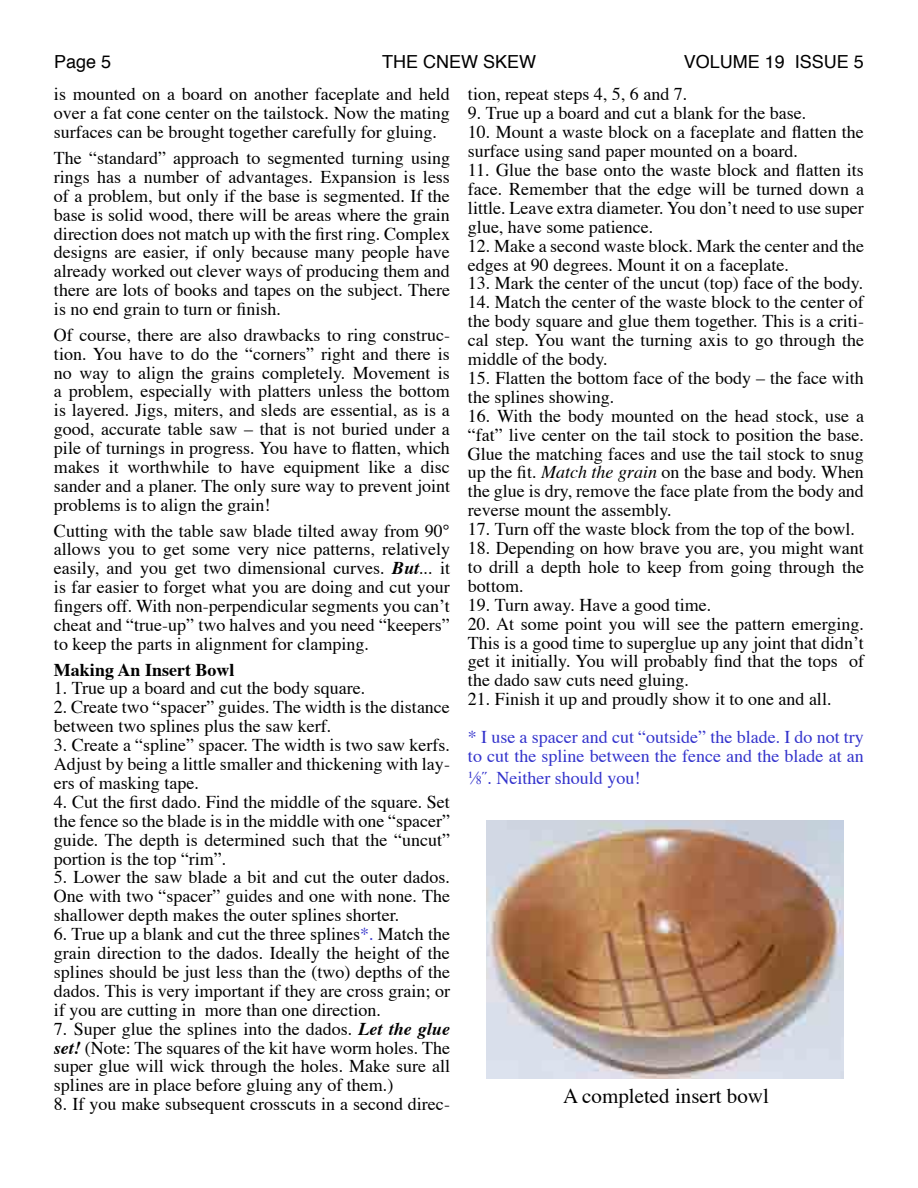
<style>
.page{position:relative;width:918px;height:1188px;background:#fff}
.page>*{position:absolute;margin:0;border:0;box-sizing:border-box;transform-origin:0 0}
.t1{font:21px "Times";color:#000}
.t2{font:18px/18.9px "Times";color:#000;text-align:justify}
.t3{font:18px/18.9px "Times";color:#33c}
.t4{font:18px "Helvetica";color:#000}
.t5{font:700 18px "Times";color:#000}
.s1{font-weight:700;font-style:italic}
.s2{color:#33c}
.s3{font-style:italic}
.s4{font-family:"Times New Roman"}
.s5{font-family:"Times New Roman";font-size:12px}
</style>
<div class="page">
<img style="left:486px;top:821px;width:358px;height:257px">
<p class="t4" style="left:54px;top:49px;width:59px">Page 5</p>
<p class="t4" style="left:382px;top:49px;width:156px">THE CNEW SKEW</p>
<p class="t4" style="left:684px;top:49px;width:182px">VOLUME 19 ISSUE 5</p>
<p class="t2" style="left:54px;top:86px;width:398px">is mounted on a board on another faceplate and held over a fat cone center on the tailstock. Now the mating surfaces can be brought together carefully for gluing.</p>
<p class="t2" style="left:54px;top:150px;width:398px">The “standard” approach to segmented turning using rings has a number of advantages. Expansion is less of a problem, but only if the base is segmented. If the base is solid wood, there will be areas where the grain direction does not match up with the first ring. Complex designs are easier, if only because many people have already worked out clever ways of producing them and there are lots of books and tapes on the subject. There is no end grain to turn or finish.</p>
<p class="t2" style="left:54px;top:326px;width:398px">Of course, there are also drawbacks to ring construc&shy;tion. You have to do the “corners” right and there is no way to align the grains completely. Movement is a problem, especially with platters unless the bottom is layered. Jigs, miters, and sleds are essential, as is a good, accurate table saw – that is not buried under a pile of turnings in progress. You have to flatten, which makes it worthwhile to have equipment like a disc sander and a planer. The only sure way to prevent joint problems is to align the grain!</p>
<p class="t2" style="left:54px;top:522px;width:398px">Cutting with the table saw blade tilted away from 90° allows you to get some very nice patterns, relatively easily, and you get two dimensional curves. <span class="s1">But</span>... it is far easier to forget what you are doing and cut your fingers off. With non-perpendicular segments you canʼt cheat and “true-up” two halves and you need “keepers” to keep the parts in alignment for clamping.</p>
<p class="t5" style="left:54px;top:657px;width:182px">Making An Insert Bowl</p>
<p class="t2" style="left:54px;top:680px;width:313px">1. True up a board and cut the body square.</p>
<p class="t2" style="left:54px;top:699px;width:397px">2. Create two “spacer” guides. The width is the distance between two splines plus the saw kerf.</p>
<p class="t2" style="left:54px;top:737px;width:397px">3. Create a “spline” spacer. The width is two saw kerfs.<br>Adjust by being a little smaller and thickening with lay&shy;ers of masking tape.</p>
<p class="t2" style="left:54px;top:793px;width:398px">4. Cut the first dado. Find the middle of the square. Set the fence so the blade is in the middle with one “spacer” guide. The depth is determined such that the “uncut” portion is the top “rim”.</p>
<p class="t2" style="left:54px;top:869px;width:398px">5. Lower the saw blade a bit and cut the outer dados.<br>One with two “spacer” guides and one with none. The shallower depth makes the outer splines shorter.</p>
<p class="t2" style="left:54px;top:926px;width:397px">6. True up a blank and cut the three splines<span class="s2">*.</span> Match the grain direction to the dados. Ideally the height of the splines should be just less than the (two) depths of the dados. This is very important if they are cross grain; or if you are cutting in more than one direction.</p>
<p class="t2" style="left:54px;top:1020px;width:398px">7. Super glue the splines into the dados. <span class="s1">Let the glue set!</span> (Note: The squares of the kit have worm holes. The super glue will wick through the holes. Make sure all splines are in place before gluing any of them.)</p>
<p class="t2" style="left:54px;top:1096px;width:397px">8. If you make subsequent crosscuts in a second direc-</p>
<p class="t2" style="left:468px;top:86px;width:221px">tion, repeat steps 4, 5, 6 and 7.</p>
<p class="t2" style="left:468px;top:105px;width:340px">9. True up a board and cut a blank for the base.</p>
<p class="t2" style="left:468px;top:124px;width:397px">10. Mount a waste block on a faceplate and flatten the surface using sand paper mounted on a board.</p>
<p class="t2" style="left:468px;top:162px;width:397px">11. Glue the base onto the waste block and flatten its face. Remember that the edge will be turned down a little. Leave extra diameter. You donʼt need to use super glue, have some patience.</p>
<p class="t2" style="left:468px;top:237px;width:398px">12. Make a second waste block. Mark the center and the edges at 90 degrees. Mount it on a faceplate.</p>
<p class="t2" style="left:468px;top:275px;width:397px">13. Mark the center of the uncut (top) face of the body.</p>
<p class="t2" style="left:468px;top:294px;width:397px">14. Match the center of the waste block to the center of the body square and glue them together. This is a criti&shy;cal step. You want the turning axis to go through the middle of the body.</p>
<p class="t2" style="left:468px;top:370px;width:397px">15. Flatten the bottom face of the body – the face with the splines showing.</p>
<p class="t2" style="left:468px;top:407px;width:398px">16. With the body mounted on the head stock, use a “fat” live center on the tail stock to position the base.<br>Glue the matching faces and use the tail stock to snug up the fit. <span class="s3">Match the grain</span> on the base and body. When the glue is dry, remove the face plate from the body and reverse mount the assembly.</p>
<p class="t2" style="left:468px;top:521px;width:389px">17. Turn off the waste block from the top of the bowl.</p>
<p class="t2" style="left:468px;top:540px;width:398px">18. Depending on how brave you are, you might want to drill a depth hole to keep from going through the bottom.</p>
<p class="t2" style="left:468px;top:596px;width:245px">19. Turn away. Have a good time.</p>
<p class="t2" style="left:468px;top:615px;width:398px">20. At some point you will see the pattern emerging.<br>This is a good time to superglue up any joint that didnʼt get it initially. You will probably find that the tops of the dado saw cuts need gluing.</p>
<p class="t2" style="left:468px;top:691px;width:365px">21. Finish it up and proudly show it to one and all.</p>
<p class="t3" style="left:468px;top:729px;width:397px">* I use a spacer and cut “outside” the blade. I do not try to cut the spline between the fence and the blade at an</p>
<p class="t3" style="left:468px;top:769px;width:174px"><span class="s4">¹⁄</span><span class="s5">8</span><span class="s4">˝</span>. Neither should you!</p>
<p class="t1" style="left:563px;top:1083px;width:207px">A completed insert bowl</p>
</div>
